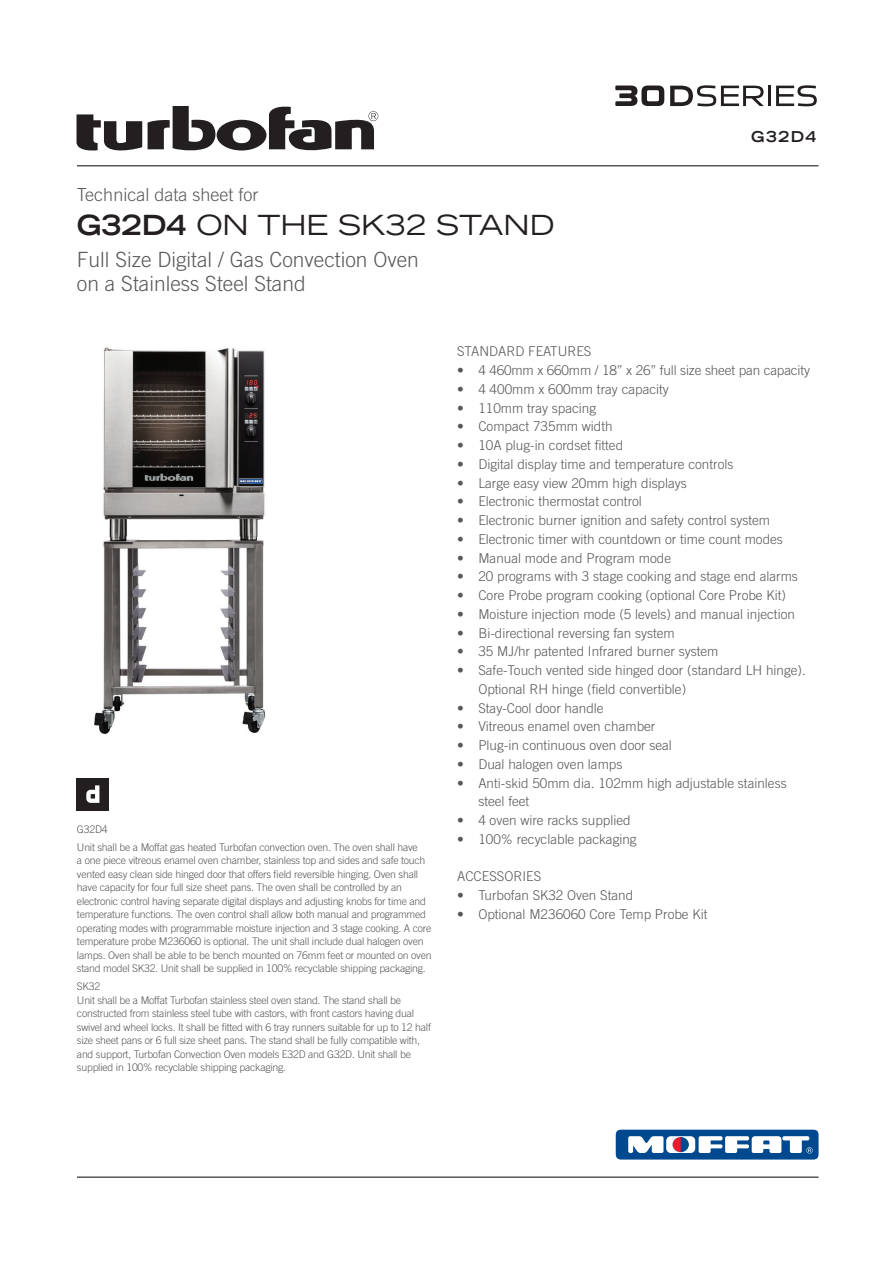
<style>
.page{position:relative;width:893px;height:1263px;background:#fff}
.page>*{position:absolute;margin:0;border:0;box-sizing:border-box;transform-origin:0 0}
.t1{font:expanded 27.75px "Trade Gothic LH";color:#231f20}
.t2{font:300 21px/24px "Trade Gothic";color:#57585a}
.t3{font:300 18px "Trade Gothic";color:#57585a}
.t4{font:700 expanded 15px "Trade Gothic LH";letter-spacing:.1em;color:#231f20}
.t5{font:300 13.5px/18.8px "Trade Gothic";color:#57585a}
.t6{font:300 10.5px/13.5px "Trade Gothic";letter-spacing:-.02em;color:#57585a}
.s1{font-weight:700}
</style>
<div class="page">
<div style="left:77px;top:778px;width:32px;height:32px;background:#231f20"></div>
<svg style="left:86px;top:785px;width:13px;height:18px"></svg>
<svg style="left:77px;top:114px;width:65px;height:37px"></svg>
<svg style="left:148px;top:106px;width:230px;height:45px"></svg>
<hr style="left:77px;top:1176px;width:742px;height:2px;background:#57585a">
<hr style="left:77px;top:165px;width:742px;height:1px;background:#57585a">
<svg style="left:616px;top:1130px;width:203px;height:29px"></svg>
<img style="left:94px;top:347px;width:172px;height:387px">
<svg style="left:670px;top:85px;width:94px;height:21px"></svg>
<hr style="left:768px;top:86px;width:3px;height:20px;background:#231f20">
<svg style="left:776px;top:85px;width:41px;height:21px"></svg>
<svg style="left:615px;top:86px;width:49px;height:20px"></svg>
<h3 class="t3" style="left:77px;top:184px;width:183px">Technical data sheet for</h3>
<h1 class="t1" style="left:77px;top:206px;width:479px"><span class="s1">G32D4</span> ON THE SK32 STAND</h1>
<h2 class="t2" style="left:77px;top:247px;width:343px">Full Size Digital / Gas Convection Oven on a Stainless Steel Stand</h2>
<h3 class="t4" style="left:751px;top:126px;width:67px">G32D4</h3>
<p class="t6" style="left:77px;top:820px;width:342px;line-height:17.7px">G32D4<br>Unit shall be a Moffat gas heated Turbofan convection oven. The oven shall have</p>
<p class="t6" style="left:77px;top:854px;width:356px">a one piece vitreous enamel oven chamber, stainless top and sides and safe touch vented easy clean side hinged door that offers field reversible hinging. Oven shall have capacity for four full size sheet pans. The oven shall be controlled by an electronic control having separate digital displays and adjusting knobs for time and temperature functions. The oven control shall allow both manual and programmed operating modes with programmable moisture injection and 3 stage cooking. A core temperature probe M236060 is optional. The unit shall include dual halogen oven lamps. Oven shall be able to be bench mounted on 76mm feet or mounted on oven stand model SK32. Unit shall be supplied in 100% recyclable shipping packaging.</p>
<p class="t6" style="left:77px;top:979px;width:355px">SK32<br>Unit shall be a Moffat Turbofan stainless steel oven stand. The stand shall be constructed from stainless steel tube with castors, with front castors having dual swivel and wheel locks. It shall be fitted with 6 tray runners suitable for up to 12 half size sheet pans or 6 full size sheet pans. The stand shall be fully compatible with, and support, Turbofan Convection Oven models E32D and G32D. Unit shall be supplied in 100% recyclable shipping packaging.</p>
<p class="t5" style="left:457px;top:342px;width:136px">STANDARD FEATURES</p>
<p class="t5" style="left:457px;top:361px;width:354px">• 4 460mm x 660mm / 18” x 26” full size sheet pan capacity</p>
<p class="t5" style="left:457px;top:379px;width:213px">• 4 400mm x 600mm tray capacity</p>
<p class="t5" style="left:457px;top:398px;width:141px">• 110mm tray spacing</p>
<p class="t5" style="left:457px;top:417px;width:157px">• Compact 735mm width</p>
<p class="t5" style="left:457px;top:436px;width:168px">• 10A plug-in cordset fitted</p>
<p class="t5" style="left:457px;top:454px;width:278px">• Digital display time and temperature controls</p>
<p class="t5" style="left:457px;top:473px;width:231px">• Large easy view 20mm high displays</p>
<p class="t5" style="left:457px;top:492px;width:186px">• Electronic thermostat control</p>
<p class="t5" style="left:457px;top:511px;width:315px">• Electronic burner ignition and safety control system</p>
<p class="t5" style="left:457px;top:529px;width:327px">• Electronic timer with countdown or time count modes</p>
<p class="t5" style="left:457px;top:548px;width:216px">• Manual mode and Program mode</p>
<p class="t5" style="left:457px;top:567px;width:342px">• 20 programs with 3 stage cooking and stage end alarms</p>
<p class="t5" style="left:457px;top:586px;width:330px">• Core Probe program cooking (optional Core Probe Kit)</p>
<p class="t5" style="left:457px;top:604px;width:339px">• Moisture injection mode (5 levels) and manual injection</p>
<p class="t5" style="left:457px;top:623px;width:219px">• Bi-directional reversing fan system</p>
<p class="t5" style="left:457px;top:642px;width:263px">• 35 MJ/hr patented Infrared burner system</p>
<p class="t5" style="left:478px;top:661px;width:329px;text-indent:-21px">• Safe-Touch vented side hinged door (standard LH hinge).<br>Optional RH hinge (field convertible)</p>
<p class="t5" style="left:457px;top:698px;width:148px">• Stay-Cool door handle</p>
<p class="t5" style="left:457px;top:717px;width:200px">• Vitreous enamel oven chamber</p>
<p class="t5" style="left:457px;top:736px;width:216px">• Plug-in continuous oven door seal</p>
<p class="t5" style="left:457px;top:755px;width:167px">• Dual halogen oven lamps</p>
<p class="t5" style="left:478px;top:773px;width:310px;text-indent:-21px">• Anti-skid 50mm dia. 102mm high adjustable stainless steel feet</p>
<p class="t5" style="left:457px;top:811px;width:175px">• 4 oven wire racks supplied</p>
<p class="t5" style="left:457px;top:830px;width:181px">• 100% recyclable packaging</p>
<p class="t5" style="left:457px;top:867px;width:86px">ACCESSORIES</p>
<p class="t5" style="left:457px;top:886px;width:178px">• Turbofan SK32 Oven Stand</p>
<p class="t5" style="left:457px;top:905px;width:252px">• Optional M236060 Core Temp Probe Kit</p>
</div>
